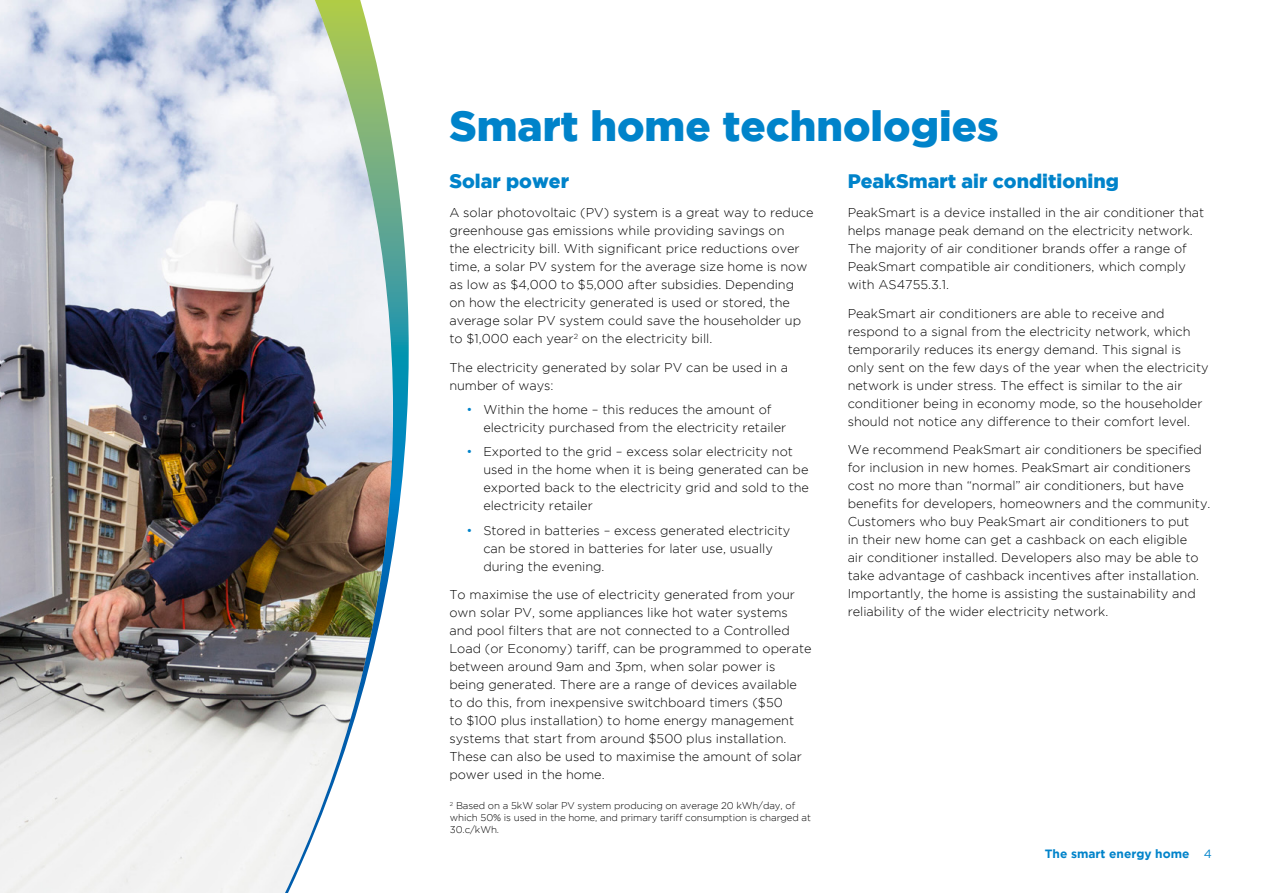
<style>
.page{position:relative;width:1263px;height:893px;background:#fff}
.page>*{position:absolute;margin:0;border:0;box-sizing:border-box;transform-origin:0 0}
.t1{font:900 42px "Gotham";color:#0083ca}
.t2{font:900 19.5px "Gotham";color:#0083ca}
.t3{font:300 12.75px/18px "Gotham";color:#000}
.t4{font:700 12px "Gotham";color:#0083ca}
.t5{font:300 9.75px/11.7px "Gotham";letter-spacing:-.01em;color:#000}
.s1{color:#0083ca}
.s2{font-weight:400}
</style>
<div class="page">
<svg style="left:393px;top:150px;width:16px;height:401px"></svg>
<img style="left:0;top:0;width:393px;height:893px">
<h1 class="t1" style="left:449px;top:102px;width:551px">Smart home technologies</h1>
<h2 class="t2" style="left:449px;top:170px;width:121px">Solar power</h2>
<p class="t3" style="left:449px;top:203px;width:366px">A solar photovoltaic (PV) system is a great way to reduce greenhouse gas emissions while providing savings on<br>the electricity bill. With significant price reductions over time, a solar PV system for the average size home is now as low as $4,000 to $5,000 after subsidies. Depending<br>on how the electricity generated is used or stored, the average solar PV system could save the householder up to $1,000 each year<sup>2</sup> on the electricity bill.</p>
<p class="t3" style="left:449px;top:358px;width:340px">The electricity generated by solar PV can be used in a number of ways:</p>
<p class="t3" style="left:483px;top:400px;width:304px;text-indent:-17px"><span class="s1">•</span> Within the home – this reduces the amount of electricity purchased from the electricity retailer</p>
<p class="t3" style="left:483px;top:443px;width:327px;text-indent:-17px"><span class="s1">•</span> Exported to the grid – excess solar electricity not used in the home when it is being generated can be exported back to the electricity grid and sold to the electricity retailer</p>
<p class="t3" style="left:483px;top:521px;width:308px;text-indent:-17px"><span class="s1">•</span> Stored in batteries – excess generated electricity can be stored in batteries for later use, usually during the evening.</p>
<p class="t3" style="left:449px;top:586px;width:364px">To maximise the use of electricity generated from your own solar PV, some appliances like hot water systems and pool filters that are not connected to a Controlled Load (or Economy) tariff, can be programmed to operate between around 9am and 3pm, when solar power is being generated. There are a range of devices available to do this, from inexpensive switchboard timers ($50<br>to $100 plus installation) to home energy management systems that start from around $500 plus installation.<br>These can also be used to maximise the amount of solar power used in the home.</p>
<p class="t5" style="left:450px;top:800px;width:363px"><sup>2</sup> Based on a 5kW solar PV system producing on average 20 kWh/day, of which 50% is used in the home, and primary tariff consumption is charged at<br>30.c/kWh.</p>
<h2 class="t2" style="left:848px;top:170px;width:273px">PeakSmart air conditioning</h2>
<p class="t3" style="left:848px;top:203px;width:358px">PeakSmart is a device installed in the air conditioner that helps manage peak demand on the electricity network.<br>The majority of air conditioner brands offer a range of PeakSmart compatible air conditioners, which comply with AS4755.3.1.</p>
<p class="t3" style="left:848px;top:304px;width:363px">PeakSmart air conditioners are able to receive and respond to a signal from the electricity network, which temporarily reduces its energy demand. This signal is only sent on the few days of the year when the electricity network is under stress. The effect is similar to the air conditioner being in economy mode, so the householder should not notice any difference to their comfort level.</p>
<p class="t3" style="left:848px;top:440px;width:364px">We recommend PeakSmart air conditioners be specified for inclusion in new homes. PeakSmart air conditioners cost no more than “normal” air conditioners, but have benefits for developers, homeowners and the community.<br>Customers who buy PeakSmart air conditioners to put<br>in their new home can get a cashback on each eligible<br>air conditioner installed. Developers also may be able to take advantage of cashback incentives after installation.<br>Importantly, the home is assisting the sustainability and reliability of the wider electricity network.</p>
<p class="t4" style="left:1045px;top:847px;width:169px">The smart energy home <span class="s2">4</span></p>
</div>
